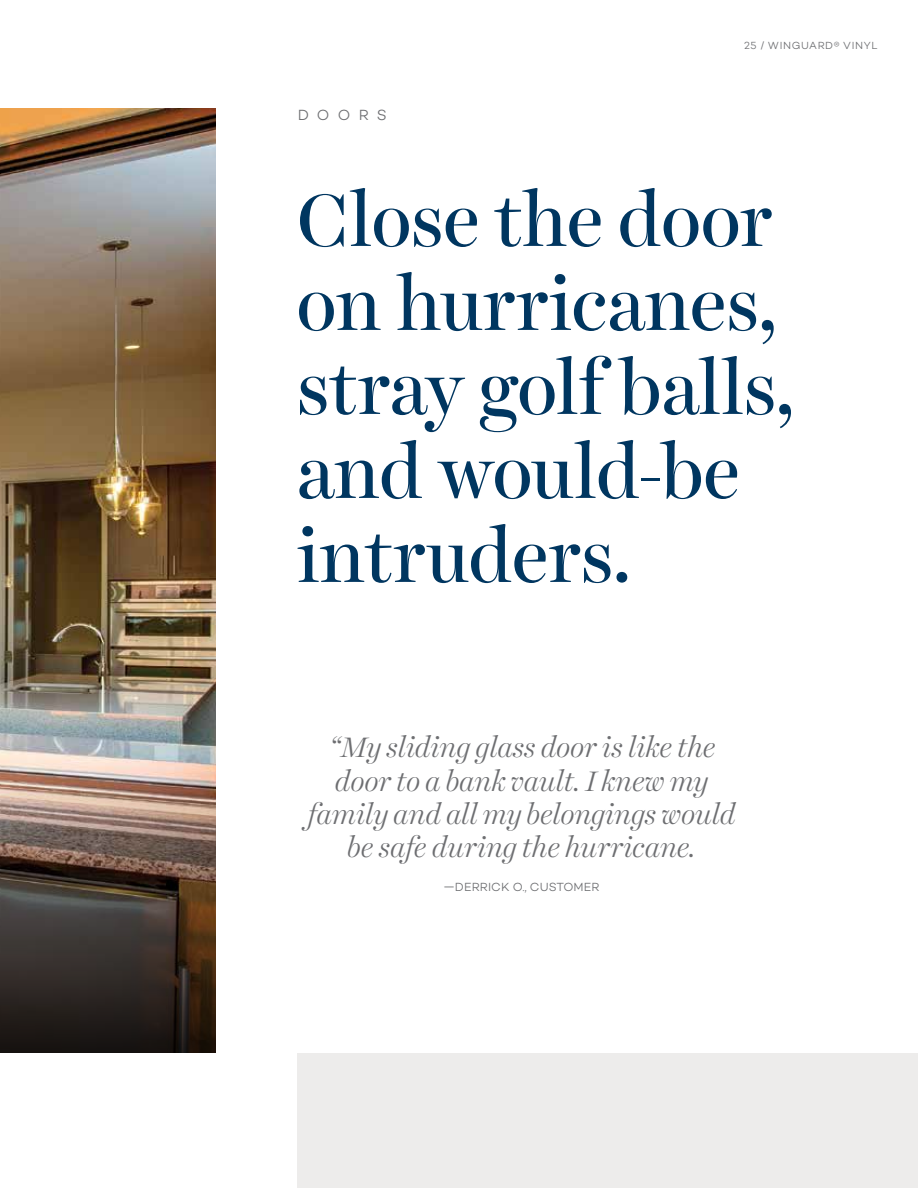
<style>
.page{position:relative;width:918px;height:1188px;background:#fff}
.page>*{position:absolute;margin:0;border:0;box-sizing:border-box;transform-origin:0 0}
.t1{font:75px/84px "Harriet Display";color:#003660}
.t2{font:italic 300 28.5px/33px "Harriet Display";color:#6d6e71;text-align:center}
.t3{font:300 15px "Campton";letter-spacing:.56em;color:#6d6e71}
.t4{font:300 12px "Campton";letter-spacing:.01em;color:#6d6e71}
.t5{font:300 10.5px "Campton";letter-spacing:.06em;color:#6d6e71}
</style>
<div class="page">
<img style="left:0;top:108px;width:216px;height:671px">
<svg style="left:0;top:779px;width:216px;height:274px;background:#54453d"></svg>
<div style="left:297px;top:1053px;width:621px;height:135px;background:#edeceb"></div>
<p class="t3" style="left:297px;top:106px;width:91px">DOORS</p>
<p class="t5" style="left:744px;top:39px;width:135px">25 / WINGUARD® VINYL</p>
<h1 class="t1" style="left:297px;top:177px;width:500px">Close the door on hurricanes, stray golf balls, and would-be intruders.</h1>
<p class="t2" style="left:308px;top:731px;width:429px">“My sliding glass door is like the door to a bank vault. I knew my family and all my belongings would be safe during the hurricane.</p>
<p class="t4" style="left:444px;top:879px;width:158px">—DERRICK O., CUSTOMER</p>
</div>
